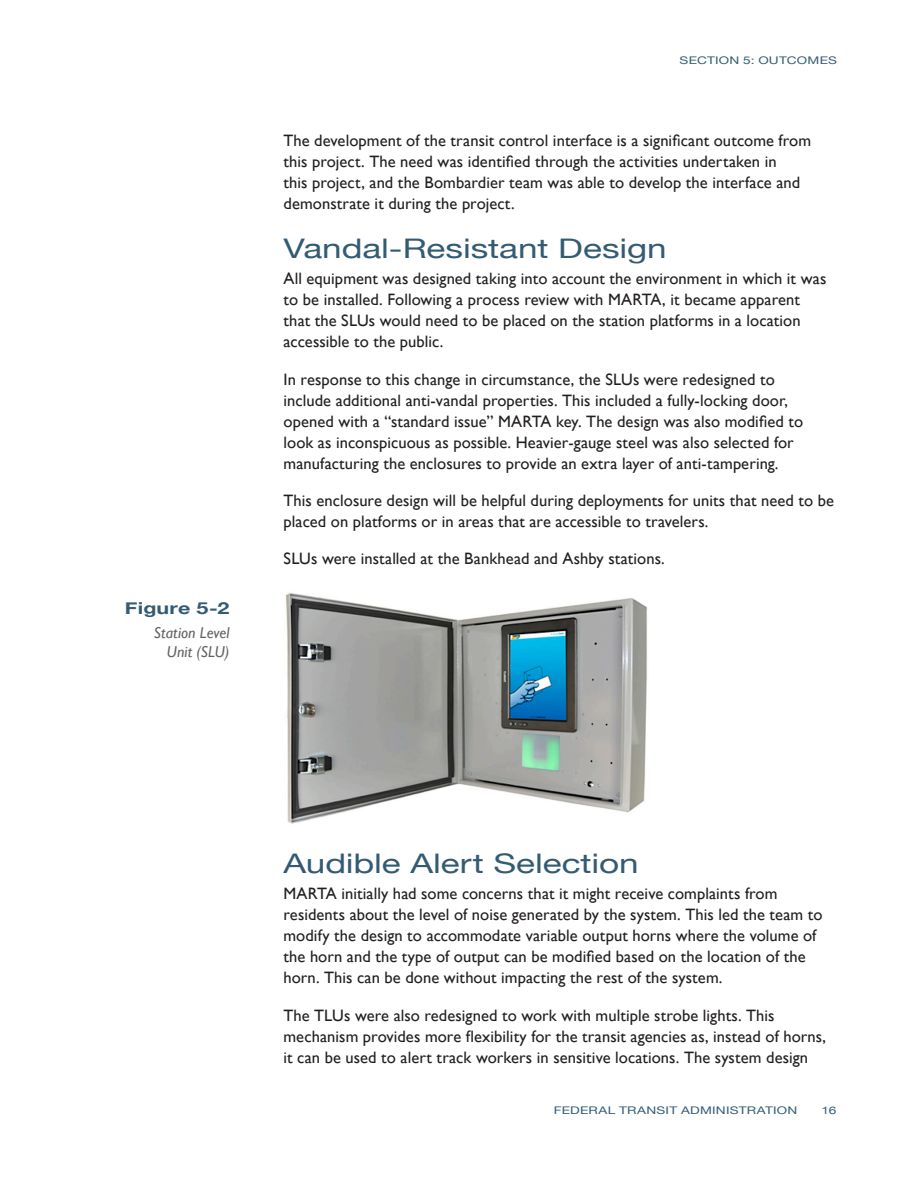
<style>
.page{position:relative;width:918px;height:1188px;background:#fff}
.page>*{position:absolute;margin:0;border:0;box-sizing:border-box;transform-origin:0 0}
.Chapter_section{font:27px "Helvetica Neue";color:#345b74;scale:1.3 1}
.Body_Text{font:16.5px/21px "Gill Sans";letter-spacing:.005em;color:#231f20}
.Figure_Table_head{font:700 16.5px "Helvetica Neue";letter-spacing:.01em;color:#345b74;scale:1.3 1}
.FIGURES_following{font:italic 15.75px "Gill Sans";letter-spacing:.005em;color:#636366}
.t1{font:10.5px "Helvetica Neue";letter-spacing:.02em;color:#345b74;scale:1.3 1}
</style>
<div class="page">
<img style="left:285px;top:593px;width:363px;height:231px">
<h2 class="Figure_Table_head" style="left:125px;top:593px;width:82px">Figure 5-2</h2>
<p class="FIGURES_following" style="left:154px;top:624px;width:77px">Station Level</p>
<p class="FIGURES_following" style="left:167px;top:643px;width:64px">Unit (SLU)</p>
<p class="t1" style="left:680px;top:51px;width:123px">SECTION 5: OUTCOMES</p>
<p class="Body_Text" style="left:284px;top:131px;width:529px">The development of the transit control interface is a significant outcome from this project. The need was identified through the activities undertaken in<br>this project, and the Bombardier team was able to develop the interface and demonstrate it during the project.</p>
<h1 class="Chapter_section" style="left:284px;top:225px;width:296px">Vandal-Resistant Design</h1>
<p class="Body_Text" style="left:284px;top:269px;width:544px">All equipment was designed taking into account the environment in which it was to be installed. Following a process review with MARTA, it became apparent that the SLUs would need to be placed on the station platforms in a location accessible to the public.</p>
<p class="Body_Text" style="left:284px;top:369px;width:521px">In response to this change in circumstance, the SLUs were redesigned to include additional anti-vandal properties. This included a fully-locking door, opened with a “standard issue” MARTA key. The design was also modified to look as inconspicuous as possible. Heavier-gauge steel was also selected for manufacturing the enclosures to provide an extra layer of anti-tampering.</p>
<p class="Body_Text" style="left:284px;top:490px;width:552px">This enclosure design will be helpful during deployments for units that need to be placed on platforms or in areas that are accessible to travelers.</p>
<p class="Body_Text" style="left:284px;top:548px;width:383px">SLUs were installed at the Bankhead and Ashby stations.</p>
<h1 class="Chapter_section" style="left:284px;top:840px;width:275px">Audible Alert Selection</h1>
<p class="Body_Text" style="left:284px;top:884px;width:541px">MARTA initially had some concerns that it might receive complaints from residents about the level of noise generated by the system. This led the team to modify the design to accommodate variable output horns where the volume of the horn and the type of output can be modified based on the location of the horn. This can be done without impacting the rest of the system.</p>
<p class="Body_Text" style="left:284px;top:1005px;width:544px">The TLUs were also redesigned to work with multiple strobe lights. This mechanism provides more flexibility for the transit agencies as, instead of horns, it can be used to alert track workers in sensitive locations. The system design</p>
<p class="t1" style="left:554px;top:1102px;width:189px">FEDERAL TRANSIT ADMINISTRATION</p>
<p class="t1" style="left:822px;top:1102px;width:13px">16</p>
</div>
